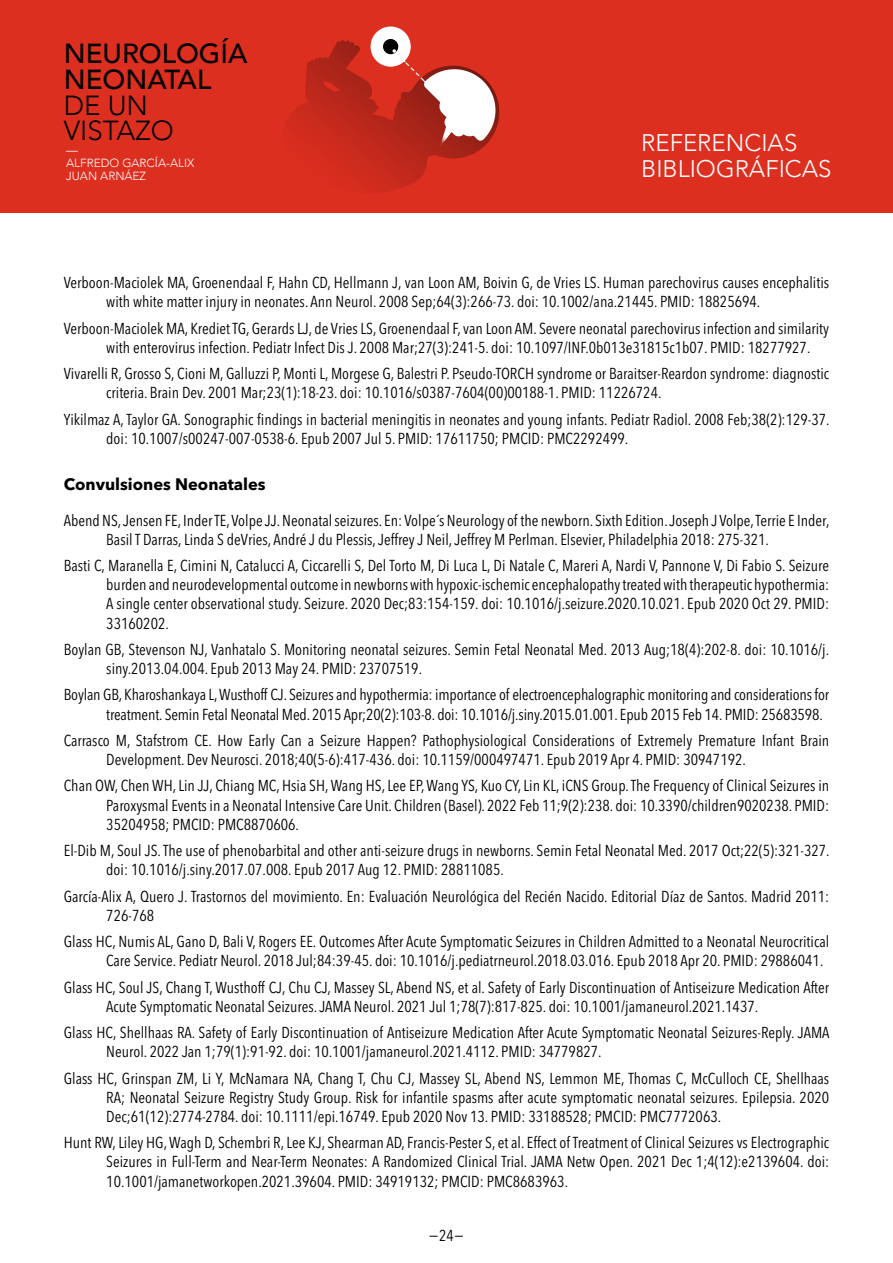
<style>
.page{position:relative;width:893px;height:1263px;background:#fff}
.page>*{position:absolute;margin:0;border:0;box-sizing:border-box;transform-origin:0 0}
.t1{font:500 27.6px/25.7px "Avenir";color:#000}
.t2{font:300 27.6px/25.7px "Avenir";color:#000}
.t3{font:300 24px/25.5px "Avenir";color:#fff}
.t4{font:700 16.5px "Avenir Next LT Pro";color:#000}
.t5{font:condensed 15.75px/19.2px "Avenir Next LT Pro";color:#000}
.t6{font:300 11.85px/13px "Avenir";color:#fff}
</style>
<div class="page">
<div style="left:0;top:0;width:893px;height:213px;background:#dd2f20"></div>
<div style="left:371px;top:27px;width:40px;height:40px;background:#fff;border-radius:50%"></div>
<svg style="left:286px;top:40px;width:213px;height:153px"></svg>
<h1 class="t1" style="left:64px;top:39px;width:185px">NEUROLOGÍA<br>NEONATAL</h1>
<h1 class="t2" style="left:64px;top:92px;width:111px">DE UN<br>VISTAZO</h1>
<p class="t6" style="left:66px;top:143px;width:130px">—<br>ALFREDO GARCÍA-ALIX<br>JUAN ARNÁEZ</p>
<h2 class="t3" style="left:641px;top:130px;width:192px">REFERENCIAS<br>BIBLIOGRÁFICAS</h2>
<p class="t5" style="left:106px;top:273px;width:724px;text-indent:-43px">Verboon-Maciolek MA, Groenendaal F, Hahn CD, Hellmann J, van Loon AM, Boivin G, de Vries LS. Human parechovirus causes encephalitis with white matter injury in neonates. Ann Neurol. 2008 Sep;64(3):266-73. doi: 10.1002/ana.21445. PMID: 18825694.</p>
<p class="t5" style="left:106px;top:319px;width:724px;text-indent:-43px">Verboon-Maciolek MA, Krediet TG, Gerards LJ, de Vries LS, Groenendaal F, van Loon AM. Severe neonatal parechovirus infection and similarity with enterovirus infection. Pediatr Infect Dis J. 2008 Mar;27(3):241-5. doi: 10.1097/INF.0b013e31815c1b07. PMID: 18277927.</p>
<p class="t5" style="left:106px;top:364px;width:724px;text-indent:-43px">Vivarelli R, Grosso S, Cioni M, Galluzzi P, Monti L, Morgese G, Balestri P. Pseudo-TORCH syndrome or Baraitser-Reardon syndrome: diagnostic criteria. Brain Dev. 2001 Mar;23(1):18-23. doi: 10.1016/s0387-7604(00)00188-1. PMID: 11226724.</p>
<p class="t5" style="left:106px;top:410px;width:725px;text-indent:-43px">Yikilmaz A, Taylor GA. Sonographic findings in bacterial meningitis in neonates and young infants. Pediatr Radiol. 2008 Feb;38(2):129-37. doi: 10.1007/s00247-007-0538-6. Epub 2007 Jul 5. PMID: 17611750; PMCID: PMC2292499.</p>
<p class="t4" style="left:64px;top:474px;width:203px">Convulsiones Neonatales</p>
<p class="t5" style="left:106px;top:510px;width:725px;text-indent:-43px">Abend NS, Jensen FE, Inder TE, Volpe JJ. Neonatal seizures. En: Volpe´s Neurology of the newborn. Sixth Edition. Joseph J Volpe, Terrie E Inder,<br>Basil T Darras, Linda S deVries, André J du Plessis, Jeffrey J Neil, Jeffrey M Perlman. Elsevier, Philadelphia 2018: 275-321.</p>
<p class="t5" style="left:106px;top:556px;width:724px;text-align:justify;text-indent:-43px">Basti C, Maranella E, Cimini N, Catalucci A, Ciccarelli S, Del Torto M, Di Luca L, Di Natale C, Mareri A, Nardi V, Pannone V, Di Fabio S. Seizure burden and neurodevelopmental outcome in newborns with hypoxic-ischemic encephalopathy treated with therapeutic hypothermia:<br>A single center observational study. Seizure. 2020 Dec;83:154-159. doi: 10.1016/j.seizure.2020.10.021. Epub 2020 Oct 29. PMID:<br>33160202.</p>
<p class="t5" style="left:106px;top:640px;width:724px;text-indent:-43px">Boylan GB, Stevenson NJ, Vanhatalo S. Monitoring neonatal seizures. Semin Fetal Neonatal Med. 2013 Aug;18(4):202-8. doi: 10.1016/j. siny.2013.04.004. Epub 2013 May 24. PMID: 23707519.</p>
<p class="t5" style="left:106px;top:685px;width:724px;text-indent:-43px">Boylan GB, Kharoshankaya L, Wusthoff CJ. Seizures and hypothermia: importance of electroencephalographic monitoring and considerations for treatment. Semin Fetal Neonatal Med. 2015 Apr;20(2):103-8. doi: 10.1016/j.siny.2015.01.001. Epub 2015 Feb 14. PMID: 25683598.</p>
<p class="t5" style="left:106px;top:731px;width:724px;text-indent:-43px">Carrasco M, Stafstrom CE. How Early Can a Seizure Happen? Pathophysiological Considerations of Extremely Premature Infant Brain<br>Development. Dev Neurosci. 2018;40(5-6):417-436. doi: 10.1159/000497471. Epub 2019 Apr 4. PMID: 30947192.</p>
<p class="t5" style="left:106px;top:776px;width:724px;text-align:justify;text-indent:-43px">Chan OW, Chen WH, Lin JJ, Chiang MC, Hsia SH, Wang HS, Lee EP, Wang YS, Kuo CY, Lin KL, iCNS Group. The Frequency of Clinical Seizures in Paroxysmal Events in a Neonatal Intensive Care Unit. Children (Basel). 2022 Feb 11;9(2):238. doi: 10.3390/children9020238. PMID:<br>35204958; PMCID: PMC8870606.</p>
<p class="t5" style="left:106px;top:841px;width:725px;text-indent:-43px">El-Dib M, Soul JS. The use of phenobarbital and other anti-seizure drugs in newborns. Semin Fetal Neonatal Med. 2017 Oct;22(5):321-327. doi: 10.1016/j.siny.2017.07.008. Epub 2017 Aug 12. PMID: 28811085.</p>
<p class="t5" style="left:106px;top:886px;width:724px;text-indent:-43px">García-Alix A, Quero J. Trastornos del movimiento. En: Evaluación Neurológica del Recién Nacido. Editorial Díaz de Santos. Madrid 2011:<br>726-768</p>
<p class="t5" style="left:106px;top:932px;width:724px;text-indent:-43px">Glass HC, Numis AL, Gano D, Bali V, Rogers EE. Outcomes After Acute Symptomatic Seizures in Children Admitted to a Neonatal Neurocritical<br>Care Service. Pediatr Neurol. 2018 Jul;84:39-45. doi: 10.1016/j.pediatrneurol.2018.03.016. Epub 2018 Apr 20. PMID: 29886041.</p>
<p class="t5" style="left:106px;top:977px;width:724px;text-indent:-43px">Glass HC, Soul JS, Chang T, Wusthoff CJ, Chu CJ, Massey SL, Abend NS, et al. Safety of Early Discontinuation of Antiseizure Medication After<br>Acute Symptomatic Neonatal Seizures. JAMA Neurol. 2021 Jul 1;78(7):817-825. doi: 10.1001/jamaneurol.2021.1437.</p>
<p class="t5" style="left:106px;top:1023px;width:725px;text-indent:-43px">Glass HC, Shellhaas RA. Safety of Early Discontinuation of Antiseizure Medication After Acute Symptomatic Neonatal Seizures-Reply. JAMA<br>Neurol. 2022 Jan 1;79(1):91-92. doi: 10.1001/jamaneurol.2021.4112. PMID: 34779827.</p>
<p class="t5" style="left:106px;top:1068px;width:724px;text-align:justify;text-indent:-43px">Glass HC, Grinspan ZM, Li Y, McNamara NA, Chang T, Chu CJ, Massey SL, Abend NS, Lemmon ME, Thomas C, McCulloch CE, Shellhaas RA; Neonatal Seizure Registry Study Group. Risk for infantile spasms after acute symptomatic neonatal seizures. Epilepsia. 2020<br>Dec;61(12):2774-2784. doi: 10.1111/epi.16749. Epub 2020 Nov 13. PMID: 33188528; PMCID: PMC7772063.</p>
<p class="t5" style="left:106px;top:1133px;width:724px;text-align:justify;text-indent:-43px">Hunt RW, Liley HG, Wagh D, Schembri R, Lee KJ, Shearman AD, Francis-Pester S, et al. Effect of Treatment of Clinical Seizures vs Electrographic Seizures in Full-Term and Near-Term Neonates: A Randomized Clinical Trial. JAMA Netw Open. 2021 Dec 1;4(12):e2139604. doi:<br>10.1001/jamanetworkopen.2021.39604. PMID: 34919132; PMCID: PMC8683963.</p>
<p class="t5" style="left:429px;top:1226px;width:37px">−24−</p>
</div>
